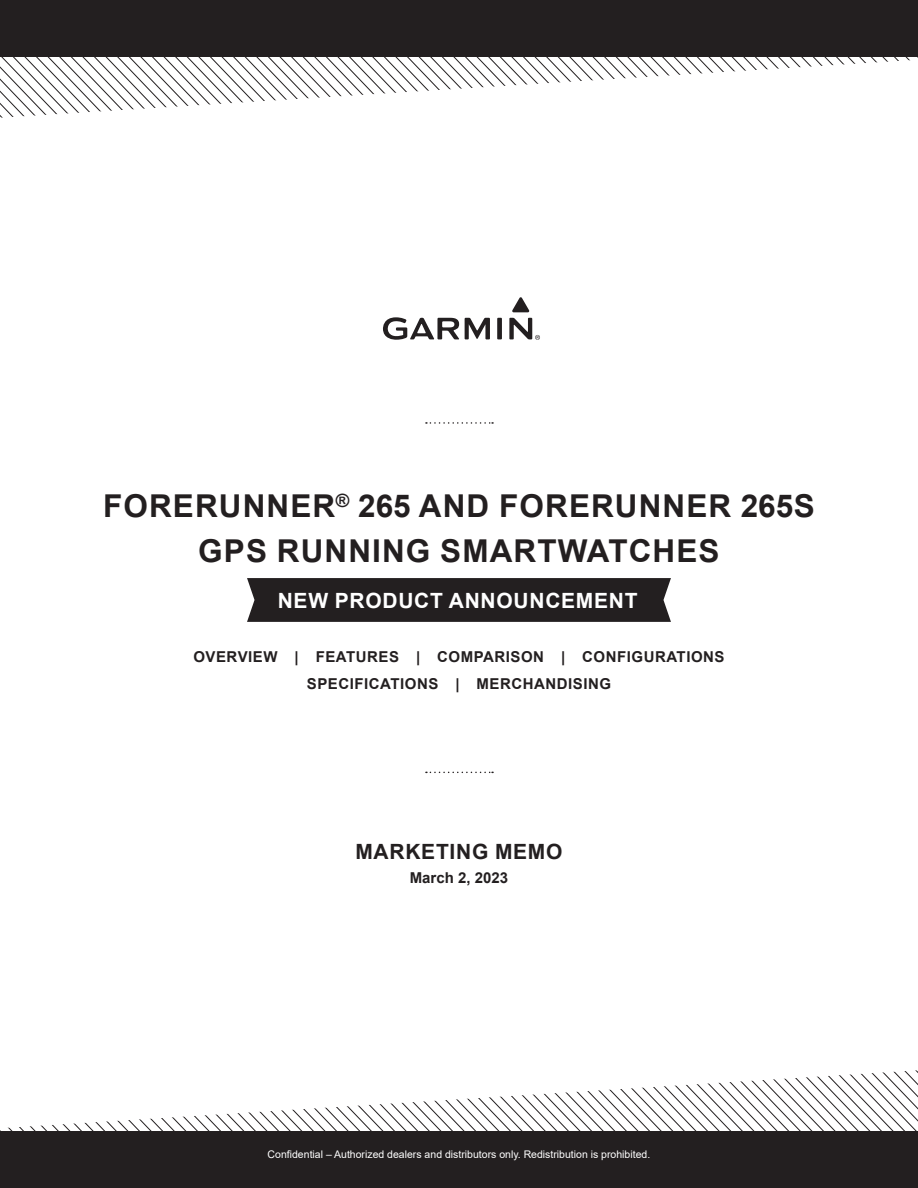
<style>
.page{position:relative;width:918px;height:1188px;background:#fff}
.page>*{position:absolute;margin:0;border:0;box-sizing:border-box;transform-origin:0 0}
.t1{font:700 31.5px "Arial";letter-spacing:.035em;color:#231f20}
.t2{font:700 21px "Arial";letter-spacing:.035em;color:#fff}
.t3{font:700 21px "Arial";letter-spacing:.035em;color:#231f20}
.t4{font:700 15px "Arial";letter-spacing:.035em;color:#231f20}
.t5{font:700 15px "Arial";color:#231f20}
.t6{font:10.5px "Arial";color:#fff}
</style>
<div class="page">
<svg style="left:0;top:1070px;width:918px;height:61px"></svg>
<svg style="left:0;top:57px;width:918px;height:61px"></svg>
<div style="left:0;top:0;width:918px;height:57px;background:#231f20"></div>
<div style="left:0;top:1131px;width:918px;height:57px;background:#231f20"></div>
<svg style="left:383px;top:297px;width:157px;height:43px"></svg>
<svg style="left:426px;top:422px;width:67px;height:2px"></svg>
<div style="left:247px;top:578px;width:424px;height:44px;background:#231f20"></div>
<svg style="left:426px;top:772px;width:67px;height:1px"></svg>
<p class="t1" style="left:103px;top:484px;width:713px">FORERUNNER<sup>®</sup> 265 AND FORERUNNER 265S</p>
<p class="t1" style="left:198px;top:529px;width:523px">GPS RUNNING SMARTWATCHES</p>
<p class="t2" style="left:278px;top:585px;width:361px">NEW PRODUCT ANNOUNCEMENT</p>
<p class="t4" style="left:193px;top:646px;width:533px">OVERVIEW | FEATURES | COMPARISON | CONFIGURATIONS</p>
<p class="t4" style="left:307px;top:673px;width:306px">SPECIFICATIONS | MERCHANDISING</p>
<p class="t3" style="left:355px;top:837px;width:209px">MARKETING MEMO</p>
<p class="t5" style="left:410px;top:867px;width:100px">March 2, 2023</p>
<p class="t6" style="left:268px;top:1147px;width:384px">Confidential – Authorized dealers and distributors only. Redistribution is prohibited.</p>
</div>
